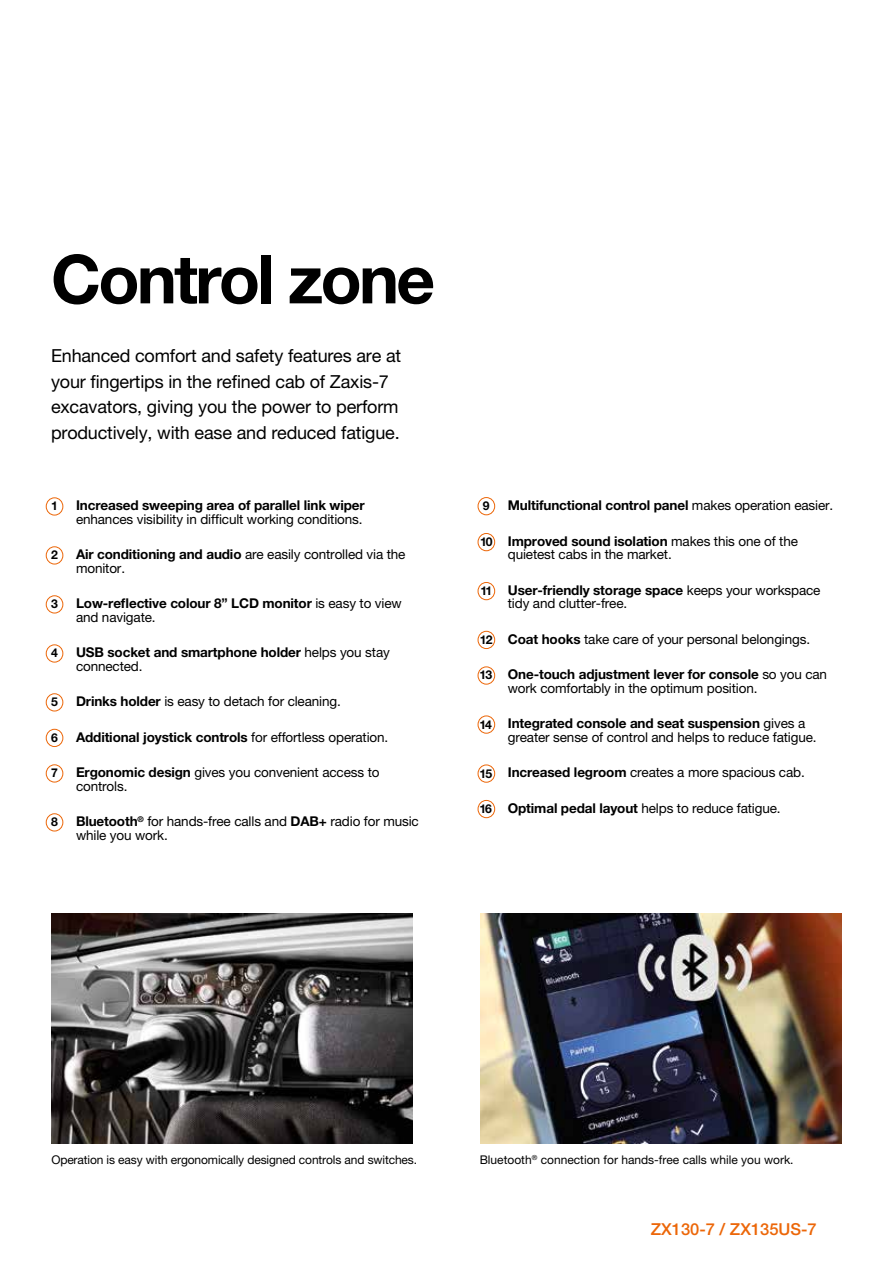
<style>
.page{position:relative;width:893px;height:1263px;background:#fff}
.page>*{position:absolute;margin:0;border:0;box-sizing:border-box;transform-origin:0 0}
.t1{font:700 67.5px "Helvetica Neue LT Pro";letter-spacing:-.04em;color:#000}
.t2{font:18px/25.5px "Helvetica Neue LT Pro";letter-spacing:-.01em;color:#000}
.t3{font:500 16.5px "Helvetica Neue LT Pro";color:#ec6608}
.t4{font:13.5px/13.5px "Helvetica Neue LT Pro";letter-spacing:-.01em;color:#000}
.t5{font:700 13.5px/13.5px "Helvetica Neue LT Pro";letter-spacing:-.01em;color:#000}
.t6{font:700 12.15px "Helvetica Neue LT Pro";letter-spacing:-.07em;color:#000}
.t7{font:12px "Helvetica Neue LT Pro";letter-spacing:-.01em;color:#000}
.s1{font-weight:700}
.s2{font-weight:400}
</style>
<div class="page">
<img style="left:480px;top:913px;width:362px;height:230px">
<img style="left:51px;top:913px;width:362px;height:230px">
<div style="left:46px;top:497px;width:17px;height:18px;border:1px solid #ec6608;border-radius:50%"></div>
<div style="left:46px;top:546px;width:17px;height:18px;border:1px solid #ec6608;border-radius:50%"></div>
<div style="left:46px;top:595px;width:17px;height:18px;border:1px solid #ec6608;border-radius:50%"></div>
<div style="left:46px;top:644px;width:17px;height:18px;border:1px solid #ec6608;border-radius:50%"></div>
<div style="left:46px;top:693px;width:17px;height:18px;border:1px solid #ec6608;border-radius:50%"></div>
<div style="left:46px;top:729px;width:17px;height:18px;border:1px solid #ec6608;border-radius:50%"></div>
<div style="left:46px;top:764px;width:17px;height:18px;border:1px solid #ec6608;border-radius:50%"></div>
<div style="left:46px;top:813px;width:17px;height:18px;border:1px solid #ec6608;border-radius:50%"></div>
<div style="left:478px;top:497px;width:17px;height:18px;border:1px solid #ec6608;border-radius:50%"></div>
<div style="left:478px;top:582px;width:17px;height:18px;border:1px solid #ec6608;border-radius:50%"></div>
<div style="left:478px;top:631px;width:17px;height:18px;border:1px solid #ec6608;border-radius:50%"></div>
<div style="left:478px;top:666px;width:17px;height:18px;border:1px solid #ec6608;border-radius:50%"></div>
<div style="left:478px;top:715px;width:17px;height:18px;border:1px solid #ec6608;border-radius:50%"></div>
<div style="left:478px;top:764px;width:17px;height:19px;border:1px solid #ec6608;border-radius:50%"></div>
<div style="left:478px;top:800px;width:17px;height:18px;border:1px solid #ec6608;border-radius:50%"></div>
<div style="left:478px;top:533px;width:17px;height:18px;border:1px solid #ec6608;border-radius:50%"></div>
<h1 class="t1" style="left:51px;top:254px;width:386px">Control zone</h1>
<h2 class="t2" style="left:51px;top:345px;width:352px">Enhanced comfort and safety features are at your fingertips in the refined cab of Zaxis-7 excavators, giving you the power to perform productively, with ease and reduced fatigue.</h2>
<p class="t6" style="left:51px;top:501px;width:8px">1</p>
<p class="t6" style="left:51px;top:550px;width:8px">2</p>
<p class="t6" style="left:51px;top:599px;width:8px">3</p>
<p class="t6" style="left:51px;top:648px;width:8px">4</p>
<p class="t6" style="left:51px;top:697px;width:8px">5</p>
<p class="t6" style="left:51px;top:733px;width:8px">6</p>
<p class="t6" style="left:51px;top:768px;width:8px">7</p>
<p class="t6" style="left:51px;top:817px;width:8px">8</p>
<p class="t5" style="left:76px;top:500px;width:290px">Increased sweeping area of parallel link wiper</p>
<p class="t4" style="left:76px;top:514px;width:288px">enhances visibility in difficult working conditions.</p>
<p class="t4" style="left:76px;top:549px;width:331px"><span class="s1">Air conditioning and audio</span> are easily controlled via the monitor.</p>
<p class="t5" style="left:76px;top:598px;width:327px">Low-reflective colour 8” LCD monitor <span class="s2">is easy to view and navigate.</span></p>
<p class="t5" style="left:76px;top:647px;width:315px">USB socket and smartphone holder <span class="s2">helps you stay connected.</span></p>
<p class="t4" style="left:76px;top:696px;width:266px"><span class="s1">Drinks holder</span> is easy to detach for cleaning.</p>
<p class="t5" style="left:76px;top:731px;width:314px">Additional joystick controls <span class="s2">for effortless operation.</span></p>
<p class="t4" style="left:76px;top:767px;width:305px"><span class="s1">Ergonomic design</span> gives you convenient access to controls.</p>
<p class="t4" style="left:76px;top:816px;width:344px"><span class="s1">Bluetooth</span><sup>®</sup> for hands-free calls and <span class="s1">DAB+</span> radio for music while you work.</p>
<p class="t6" style="left:483px;top:501px;width:8px">9</p>
<p class="t6" style="left:480px;top:537px;width:14px">10</p>
<p class="t6" style="left:481px;top:586px;width:13px">11</p>
<p class="t6" style="left:480px;top:635px;width:14px">12</p>
<p class="t6" style="left:479px;top:670px;width:14px">13</p>
<p class="t6" style="left:480px;top:720px;width:14px">14</p>
<p class="t6" style="left:479px;top:769px;width:14px">15</p>
<p class="t6" style="left:480px;top:804px;width:14px">16</p>
<p class="t5" style="left:508px;top:500px;width:327px">Multifunctional control panel <span class="s2">makes operation easier.</span></p>
<p class="t4" style="left:508px;top:536px;width:292px"><span class="s1">Improved sound isolation</span> makes this one of the quietest cabs in the market.</p>
<p class="t4" style="left:508px;top:585px;width:314px"><span class="s1">User-friendly storage space</span> keeps your workspace tidy and clutter-free.</p>
<p class="t4" style="left:508px;top:634px;width:304px"><span class="s1">Coat hooks</span> take care of your personal belongings.</p>
<p class="t4" style="left:508px;top:669px;width:321px"><span class="s1">One-touch adjustment lever for console</span> so you can work comfortably in the optimum position.</p>
<p class="t4" style="left:508px;top:718px;width:310px"><span class="s1">Integrated console and seat suspension</span> gives a greater sense of control and helps to reduce fatigue.</p>
<p class="t4" style="left:508px;top:767px;width:298px"><span class="s1">Increased legroom</span> creates a more spacious cab.</p>
<p class="t4" style="left:508px;top:803px;width:274px"><span class="s1">Optimal pedal layout</span> helps to reduce fatigue.</p>
<p class="t7" style="left:51px;top:1156px;width:367px">Operation is easy with ergonomically designed controls and switches.</p>
<p class="t7" style="left:480px;top:1156px;width:315px">Bluetooth<sup>®</sup> connection for hands-free calls while you work.</p>
<p class="t3" style="left:651px;top:1223px;width:167px">ZX130-7 / ZX135US-7</p>
</div>
